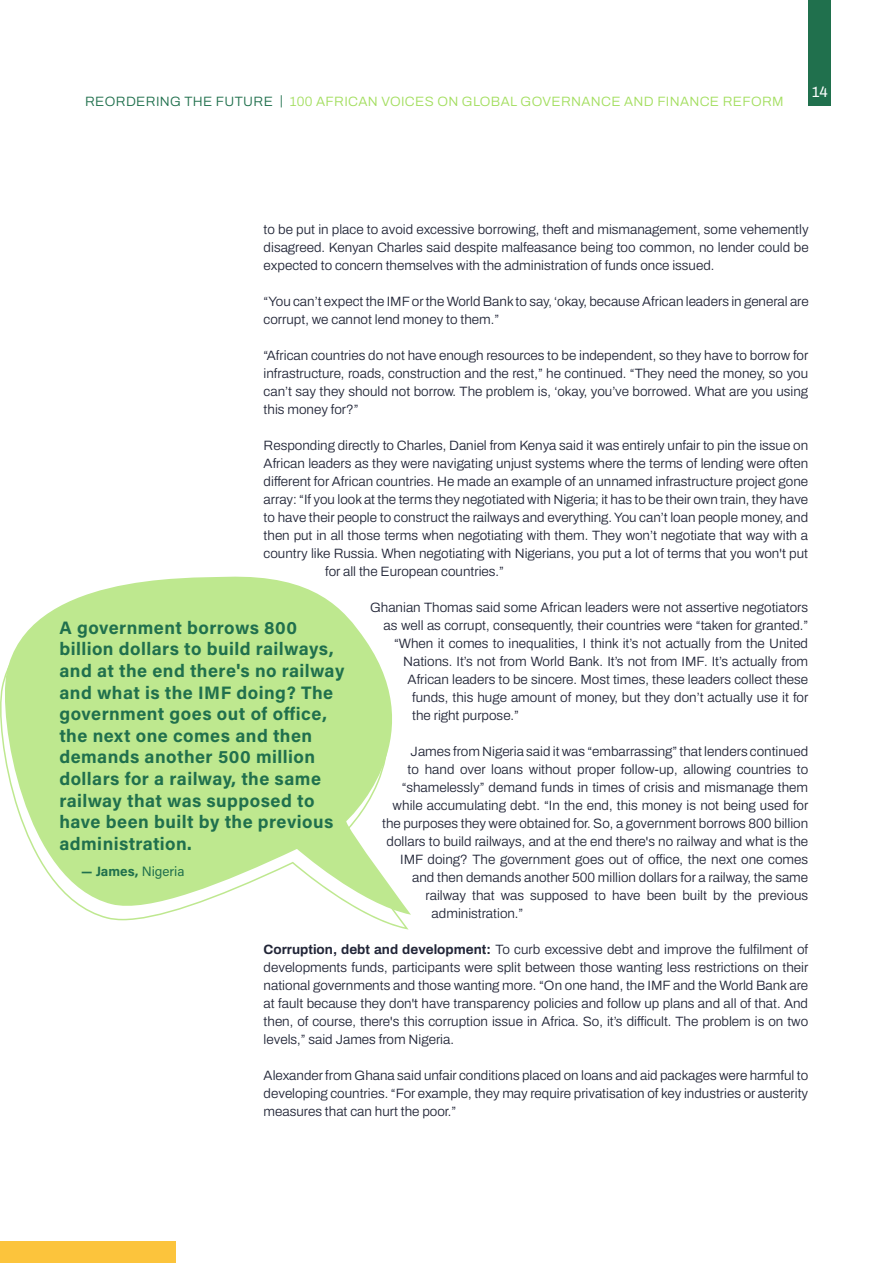
<style>
.page{position:relative;width:893px;height:1263px;background:#fff}
.page>*{position:absolute;margin:0;border:0;box-sizing:border-box;transform-origin:0 0}
.t1{font:700 18px/21.6px "Acumin Pro";letter-spacing:.025em;color:#20704d}
.t2{font:15px "Archivo";color:#fff}
.t3{font:300 13.5px/18px "Archivo";color:#212537;text-align:justify}
.t4{font:300 13.5px "Archivo";letter-spacing:.025em;color:#a3de5f}
.t5{font:700 13.5px "Acumin Pro";color:#20704d}
.s1{color:#20704d}
.s2{font-weight:700}
.s3{font-weight:400}
</style>
<div class="page">
<div style="left:809px;top:0;width:22px;height:106px;background:#20704d"></div>
<div style="left:0;top:1242px;width:175px;height:21px;background:#fcc43c"></div>
<svg style="left:102px;top:576px;width:309px;height:339px"></svg>
<svg style="left:0;top:590px;width:409px;height:339px;fill:#bee88f"></svg>
<p class="t4" style="left:85px;top:92px;width:700px"><span class="s1">REORDERING THE FUTURE |</span> 100 AFRICAN VOICES ON GLOBAL GOVERNANCE AND FINANCE REFORM</p>
<p class="t2" style="left:812px;top:81px;width:18px">14</p>
<p class="t3" style="left:264px;top:220px;width:547px">to be put in place to avoid excessive borrowing, theft and mismanagement, some vehemently disagreed. Kenyan Charles said despite malfeasance being too common, no lender could be expected to concern themselves with the administration of funds once issued.</p>
<p class="t3" style="left:264px;top:292px;width:547px">“You can’t expect the IMF or the World Bank to say, ‘okay, because African leaders in general are corrupt, we cannot lend money to them.”</p>
<p class="t3" style="left:264px;top:346px;width:546px">“African countries do not have enough resources to be independent, so they have to borrow for infrastructure, roads, construction and the rest,” he continued. “They need the money, so you can’t say they should not borrow. The problem is, ‘okay, you’ve borrowed. What are you using this money for?”</p>
<p class="t3" style="left:264px;top:436px;width:546px">Responding directly to Charles, Daniel from Kenya said it was entirely unfair to pin the issue on</p>
<p class="t3" style="left:264px;top:454px;width:546px">African leaders as they were navigating unjust systems where the terms of lending were often</p>
<p class="t3" style="left:264px;top:472px;width:546px">different for African countries. He made an example of an unnamed infrastructure project gone</p>
<p class="t3" style="left:264px;top:490px;width:546px">array: “If you look at the terms they negotiated with Nigeria; it has to be their own train, they have</p>
<p class="t3" style="left:264px;top:508px;width:546px">to have their people to construct the railways and everything. You can’t loan people money, and</p>
<p class="t3" style="left:264px;top:526px;width:546px">then put in all those terms when negotiating with them. They won’t negotiate that way with a</p>
<p class="t3" style="left:264px;top:544px;width:546px">country like Russia. When negotiating with Nigerians, you put a lot of terms that you won't put</p>
<p class="t3" style="left:325px;top:562px;width:180px">for all the European countries.”</p>
<p class="t3" style="left:370px;top:598px;width:439px">Ghanian Thomas said some African leaders were not assertive negotiators</p>
<p class="t3" style="left:384px;top:616px;width:426px">as well as corrupt, consequently, their countries were “taken for granted.”</p>
<p class="t3" style="left:394px;top:634px;width:415px">“When it comes to inequalities, I think it’s not actually from the United</p>
<p class="t3" style="left:403px;top:652px;width:407px">Nations. It’s not from World Bank. It’s not from IMF. It’s actually from</p>
<p class="t3" style="left:408px;top:670px;width:402px">African leaders to be sincere. Most times, these leaders collect these</p>
<p class="t3" style="left:412px;top:688px;width:398px">funds, this huge amount of money, but they don’t actually use it for</p>
<p class="t3" style="left:412px;top:706px;width:108px">the right purpose.”</p>
<p class="t3" style="left:411px;top:742px;width:399px">James from Nigeria said it was “embarrassing” that lenders continued</p>
<p class="t3" style="left:408px;top:760px;width:402px">to hand over loans without proper follow-up, allowing countries to</p>
<p class="t3" style="left:402px;top:778px;width:408px">“shamelessly” demand funds in times of crisis and mismanage them</p>
<p class="t3" style="left:393px;top:796px;width:417px">while accumulating debt. “In the end, this money is not being used for</p>
<p class="t3" style="left:382px;top:814px;width:427px">the purposes they were obtained for. So, a government borrows 800 billion</p>
<p class="t3" style="left:387px;top:832px;width:423px">dollars to build railways, and at the end there's no railway and what is the</p>
<p class="t3" style="left:400px;top:850px;width:410px">IMF doing? The government goes out of office, the next one comes</p>
<p class="t3" style="left:412px;top:868px;width:398px">and then demands another 500 million dollars for a railway, the same</p>
<p class="t3" style="left:426px;top:886px;width:384px">railway that was supposed to have been built by the previous</p>
<p class="t3" style="left:432px;top:904px;width:93px">administration.”</p>
<p class="t3" style="left:264px;top:940px;width:546px"><span class="s2">Corruption, debt and development:</span> To curb excessive debt and improve the fulfilment of developments funds, participants were split between those wanting less restrictions on their national governments and those wanting more. “On one hand, the IMF and the World Bank are at fault because they don't have transparency policies and follow up plans and all of that. And then, of course, there's this corruption issue in Africa. So, it’s difficult. The problem is on two levels,” said James from Nigeria.</p>
<p class="t3" style="left:264px;top:1066px;width:546px">Alexander from Ghana said unfair conditions placed on loans and aid packages were harmful to developing countries. “For example, they may require privatisation of key industries or austerity measures that can hurt the poor.”</p>
<p class="t1" style="left:59px;top:616px;width:286px">A government borrows 800 billion dollars to build railways, and at the end there's no railway and what is the IMF doing? The government goes out of office, the next one comes and then demands another 500 million dollars for a railway, the same railway that was supposed to have been built by the previous administration.</p>
<p class="t5" style="left:81px;top:862px;width:105px">― James, <span class="s3">Nigeria</span></p>
</div>
